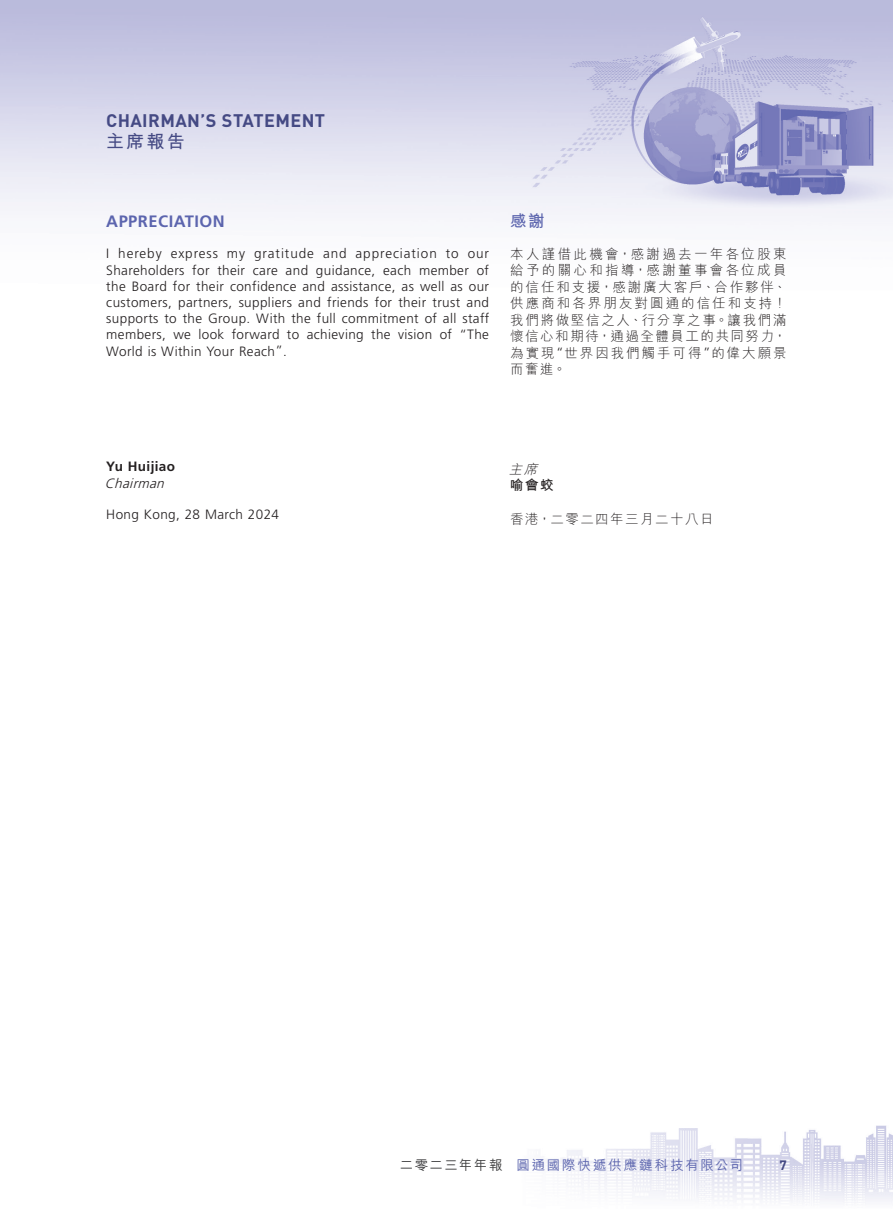
<style>
.page{position:relative;width:893px;height:1212px;background:#fff}
.page>*{position:absolute;margin:0;border:0;box-sizing:border-box;transform-origin:0 0}
.t1{font:700 18px "DIN Pro";letter-spacing:.025em;color:#454a84}
.t2{font:700 18px "M Hei HK";color:#454a84}
.t3{font:700 16.5px "Frutiger LT Std";letter-spacing:.03em;color:#5c65ae}
.t4{font:700 16.5px "M Hei HK";color:#5c65ae}
.t5{font:300 13.5px/16.2px "Frutiger LT Std";letter-spacing:.03em;color:#231f20;text-align:justify}
.t6{font:300 13.5px/16.5px "M Hei HK";letter-spacing:.11em;color:#231f20;text-align:justify}
.t7{font:500 13.5px "M Hei HK";letter-spacing:.12em;color:#5c65ae}
.t8{font:700 13.5px "Frutiger LT Std";letter-spacing:.03em;color:#231f20}
.t9{font:italic 300 13.5px "Frutiger LT Std";color:#231f20}
.t10{font:700 13.5px "M Hei HK";color:#231f20}
.t11{font:italic 300 13.5px "M Hei HK";color:#231f20}
.t12{font:700 13.5px "DIN Pro";color:#454a84}
.s1{font-family:"Frutiger LT Std"}
.s2{color:#3e3e3f}
</style>
<div class="page">
<img style="left:0;top:0;width:893px;height:1202px">
<h1 class="t1" style="left:106px;top:108px;width:221px">CHAIRMAN’S STATEMENT</h1>
<h1 class="t2" style="left:106px;top:129px;width:80px">主席報告</h1>
<p class="t3" style="left:106px;top:212px;width:120px">APPRECIATION</p>
<p class="t5" style="left:106px;top:246px;width:384px">I hereby express my gratitude and appreciation to our Shareholders for their care and guidance, each member of the Board for their confidence and assistance, as well as our customers, partners, suppliers and friends for their trust and supports to the Group. With the full commitment of all staff members, we look forward to achieving the vision of “The World is Within Your Reach”.</p>
<p class="t4" style="left:510px;top:209px;width:36px">感謝</p>
<p class="t6" style="left:510px;top:245px;width:278px">本人謹借此機會，感謝過去一年各位股東給予的關心和指導，感謝董事會各位成員的信任和支援，感謝廣大客戶、合作夥伴、供應商和各界朋友對圓通的信任和支持！我們將做堅信之人、行分享之事。讓我們滿懷信心和期待，通過全體員工的共同努力，為實現<span class="s1">“</span>世界因我們觸手可得<span class="s1">”</span>的偉大願景而奮進。</p>
<p class="t8" style="left:106px;top:459px;width:70px">Yu Huijiao</p>
<p class="t9" style="left:105px;top:475px;width:65px">Chairman</p>
<p class="t5" style="left:106px;top:506px;width:174px">Hong Kong, 28 March 2024</p>
<p class="t11" style="left:509px;top:462px;width:34px">主席</p>
<p class="t10" style="left:510px;top:475px;width:45px">喻會蛟</p>
<p class="t6" style="left:510px;top:510px;width:205px">香港，二零二四年三月二十八日</p>
<p class="t7" style="left:400px;top:1155px;width:345px"><span class="s2">二零二三年年報</span> 圓通國際快遞供應鏈科技有限公司</p>
<p class="t12" style="left:779px;top:1156px;width:9px">7</p>
</div>
